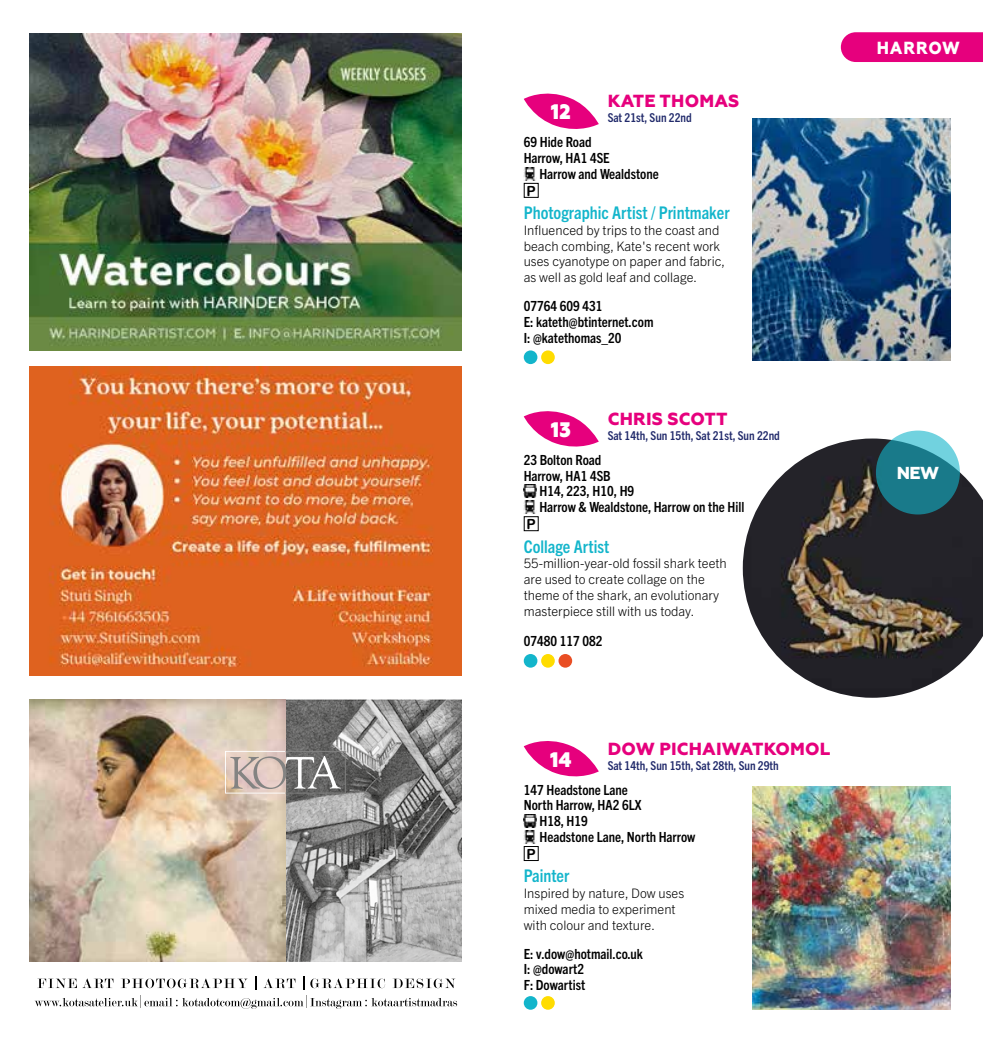
<style>
.page{position:relative;width:983px;height:1042px;background:#fff}
.page>*{position:absolute;margin:0;border:0;box-sizing:border-box;transform-origin:0 0}
.t1{font:800 21px "Geometria";color:#fff;scale:.93 1}
.t2{font:700 condensed 17.5px "Trade Gothic Next LT Pro";color:#13b5cb}
.t3{font:800 17.5px "Geometria";letter-spacing:.01em;color:#e6007d}
.t4{font:800 17.5px "Geometria";letter-spacing:.05em;color:#fff;scale:.93 1}
.t5{font:800 17.32px "Geometria";color:#fff}
.t6{font:700 condensed 14px/15.8px "Trade Gothic Next LT Pro";color:#000}
.t7{font:14px "Arial Rounded MT Bold";color:#000}
.t8{font:300 13.12px/15.8px "Trade Gothic Next LT Pro";color:#000}
.t9{font:700 condensed 12.25px "Trade Gothic Next LT Pro";color:#212a6b}
</style>
<div class="page">
<svg style="left:35px;top:976px;width:422px;height:33px"></svg>
<img style="left:285px;top:700px;width:176px;height:261px">
<img style="left:30px;top:700px;width:255px;height:261px">
<svg style="left:225px;top:751px;width:120px;height:42px"></svg>
<img style="left:30px;top:33px;width:431px;height:318px">
<img style="left:30px;top:366px;width:431px;height:309px">
<svg style="left:524px;top:93px;width:74px;height:36px"></svg>
<img style="left:752px;top:119px;width:198px;height:242px">
<div style="left:523px;top:183px;width:15px;height:15px;border:1px solid #000"></div>
<svg style="left:523px;top:167px;width:13px;height:13px"></svg>
<div style="left:523px;top:350px;width:14px;height:14px;background:#13b5cb;border-radius:50%"></div>
<div style="left:541px;top:350px;width:13px;height:14px;background:#ffdc00;border-radius:50%"></div>
<img style="left:742px;top:438px;width:240px;height:260px">
<svg style="left:523px;top:411px;width:75px;height:35px"></svg>
<div style="left:523px;top:516px;width:15px;height:15px;border:1px solid #000"></div>
<div style="left:523px;top:654px;width:14px;height:13px;background:#13b5cb;border-radius:50%"></div>
<div style="left:541px;top:654px;width:13px;height:13px;background:#ffdc00;border-radius:50%"></div>
<div style="left:558px;top:654px;width:14px;height:13px;background:#e94e24;border-radius:50%"></div>
<svg style="left:523px;top:485px;width:13px;height:28px"></svg>
<svg style="left:875px;top:430px;width:84px;height:84px;fill:#197a8a"></svg>
<svg style="left:523px;top:741px;width:75px;height:35px"></svg>
<div style="left:523px;top:846px;width:15px;height:15px;border:1px solid #000"></div>
<div style="left:523px;top:996px;width:14px;height:13px;background:#13b5cb;border-radius:50%"></div>
<div style="left:541px;top:996px;width:13px;height:13px;background:#ffdc00;border-radius:50%"></div>
<svg style="left:523px;top:814px;width:13px;height:29px"></svg>
<img style="left:752px;top:786px;width:198px;height:223px">
<div style="left:840px;top:32px;width:142px;height:30px;background:#e6007d"></div>
<h1 class="t1" style="left:550px;top:99px;width:23px">12</h1>
<h2 class="t3" style="left:607px;top:91px;width:133px">KATE THOMAS</h2>
<p class="t9" style="left:607px;top:110px;width:86px">Sat 21st, Sun 22nd</p>
<p class="t6" style="left:523px;top:133px;width:69px">69 Hide Road</p>
<p class="t6" style="left:523px;top:149px;width:88px">Harrow, HA1 4SE</p>
<p class="t6" style="left:539px;top:165px;width:121px">Harrow and Wealdstone</p>
<p class="t7" style="left:526px;top:182px;width:11px">P</p>
<h2 class="t2" style="left:523px;top:201px;width:207px">Photographic Artist / Printmaker</h2>
<p class="t8" style="left:523px;top:221px;width:203px">Influenced by trips to the coast and beach combing, Kate's recent work uses cyanotype on paper and fabric, as well as gold leaf and collage.</p>
<p class="t6" style="left:523px;top:297px;width:131px">07764 609 431<br>E: kateth@btinternet.com<br>I: @katethomas_20</p>
<h1 class="t1" style="left:550px;top:417px;width:23px">13</h1>
<h2 class="t3" style="left:607px;top:408px;width:121px">CHRIS SCOTT</h2>
<p class="t9" style="left:607px;top:427px;width:174px">Sat 14th, Sun 15th, Sat 21st, Sun 22nd</p>
<p class="t6" style="left:523px;top:451px;width:79px">23 Bolton Road</p>
<p class="t6" style="left:523px;top:467px;width:88px">Harrow, HA1 4SB</p>
<p class="t6" style="left:539px;top:482px;width:96px">H14, 223, H10, H9</p>
<p class="t6" style="left:539px;top:498px;width:206px">Harrow &amp; Wealdstone, Harrow on the Hill</p>
<p class="t7" style="left:526px;top:515px;width:11px">P</p>
<h2 class="t2" style="left:523px;top:534px;width:87px">Collage Artist</h2>
<p class="t8" style="left:523px;top:555px;width:204px">55-million-year-old fossil shark teeth are used to create collage on the theme of the shark, an evolutionary masterpiece still with us today.</p>
<p class="t6" style="left:523px;top:632px;width:80px">07480 117 082</p>
<h2 class="t3" style="left:607px;top:738px;width:224px">DOW PICHAIWATKOMOL</h2>
<p class="t6" style="left:523px;top:781px;width:106px">147 Headstone Lane</p>
<p class="t6" style="left:523px;top:796px;width:119px">North Harrow, HA2 6LX</p>
<p class="t6" style="left:539px;top:812px;width:50px">H18, H19</p>
<p class="t6" style="left:539px;top:828px;width:157px">Headstone Lane, North Harrow</p>
<h1 class="t1" style="left:550px;top:747px;width:24px">14</h1>
<p class="t9" style="left:607px;top:757px;width:173px">Sat 14th, Sun 15th, Sat 28th, Sun 29th</p>
<p class="t7" style="left:526px;top:845px;width:11px">P</p>
<h2 class="t2" style="left:523px;top:864px;width:47px">Painter</h2>
<p class="t8" style="left:523px;top:884px;width:162px">Inspired by nature, Dow uses mixed media to experiment with colour and texture.</p>
<p class="t6" style="left:523px;top:945px;width:121px">E: v.dow@hotmail.co.uk<br>I: @dowart2<br>F: Dowartist</p>
<h2 class="t4" style="left:876px;top:38px;width:91px">HARROW</h2>
<h3 class="t5" style="left:896px;top:463px;width:44px">NEW</h3>
</div>
